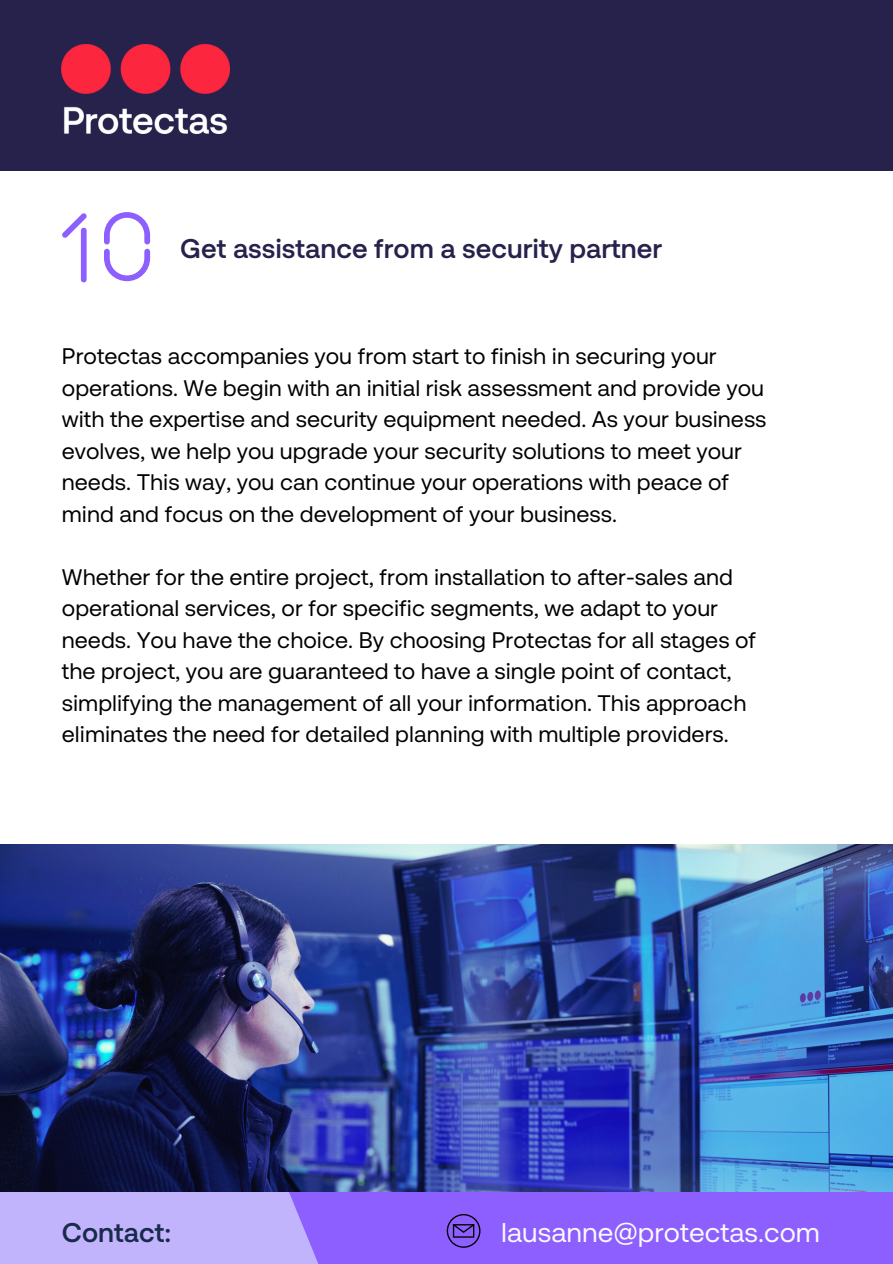
<style>
.page{position:relative;width:893px;height:1264px;background:#fff}
.page>*{position:absolute;margin:0;border:0;box-sizing:border-box;transform-origin:0 0}
.t1{font:700 27px "Securitas Pro";color:#26224c}
.t2{font:27px "Securitas Pro";color:#fafafa}
.t3{font:700 27px "Securitas Pro";color:#182b4b}
.t4{font:22.5px/31.5px "Securitas Pro";color:#000}
</style>
<div class="page">
<div style="left:0;top:0;width:892px;height:170px;background:#26224c"></div>
<svg style="left:62px;top:213px;width:25px;height:25px"></svg>
<div style="left:81px;top:228px;width:6px;height:54px;background:#8d5fff;border-radius:3px"></div>
<svg style="left:104px;top:212px;width:46px;height:69px"></svg>
<div style="left:208px;top:1191px;width:684px;height:72px;background:#8d5fff"></div>
<svg style="left:0;top:1191px;width:452px;height:72px;fill:#c2b4fc"></svg>
<svg style="left:446px;top:1213px;width:34px;height:34px"></svg>
<img style="left:0;top:844px;width:892px;height:347px">
<img style="left:62px;top:45px;width:167px;height:89px">
<p class="t1" style="left:180px;top:231px;width:483px">Get assistance from a security partner</p>
<p class="t4" style="left:62px;top:339px;width:706px">Protectas accompanies you from start to finish in securing your operations. We begin with an initial risk assessment and provide you with the expertise and security equipment needed. As your business evolves, we help you upgrade your security solutions to meet your needs. This way, you can continue your operations with peace of mind and focus on the development of your business.</p>
<p class="t4" style="left:62px;top:560px;width:695px">Whether for the entire project, from installation to after-sales and operational services, or for specific segments, we adapt to your needs. You have the choice. By choosing Protectas for all stages of the project, you are guaranteed to have a single point of contact, simplifying the management of all your information. This approach eliminates the need for detailed planning with multiple providers.</p>
<p class="t3" style="left:62px;top:1215px;width:111px">Contact:</p>
<p class="t2" style="left:501px;top:1214px;width:320px">lausanne@protectas.com</p>
</div>
